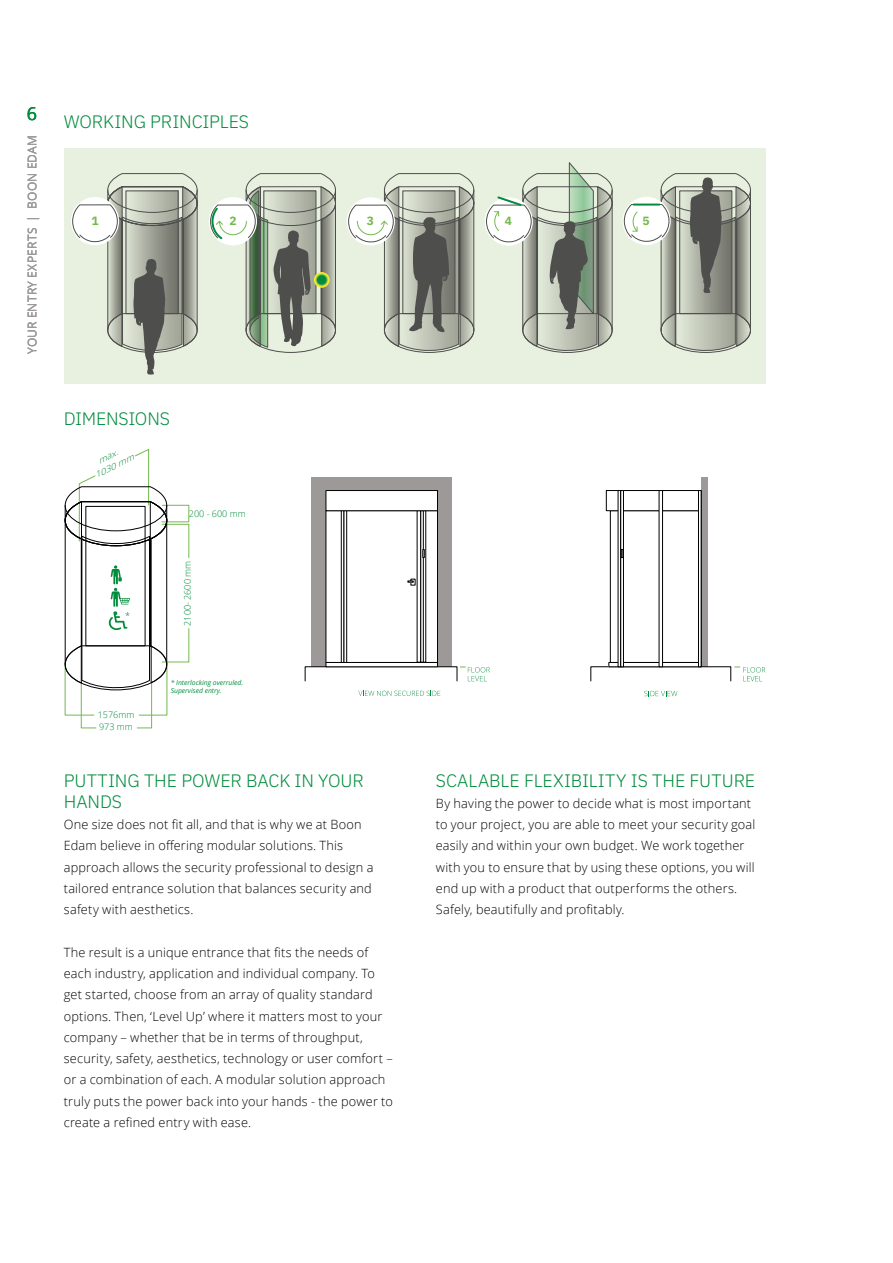
<style>
.page{position:relative;width:893px;height:1263px;background:#fff}
.page>*{position:absolute;margin:0;border:0;box-sizing:border-box;transform-origin:0 0}
.t1{font:300 18px/21.3px "IBM Plex Sans";letter-spacing:-.005em;color:#008c3c}
.t2{font:18px "Open Sans";color:#008c3c}
.t3{font:300 12.75px/21.3px "Open Sans";letter-spacing:.015em;color:#000}
.t4{font:12px "Open Sans";letter-spacing:.02em;color:#9c9998}
.t5{font:700 12px "IBM Plex Sans";color:#75b94e}
.t6{font:300 9px "Open Sans";color:#008c3c}
.t7{font:italic 300 8.25px "Open Sans";color:#008c3c;scale:1.2 1}
.t8{font:italic 6.75px/8.1px "Open Sans";color:#008c3c}
</style>
<div class="page">
<div style="left:64px;top:149px;width:701px;height:235px;background:#e8f1df"></div>
<hr style="left:197px;top:190px;width:1px;height:140px;background:#4e4e4d">
<hr style="left:474px;top:190px;width:1px;height:140px;background:#4e4e4d">
<hr style="left:612px;top:190px;width:1px;height:140px;background:#4e4e4d">
<svg style="left:210px;top:173px;width:126px;height:180px"></svg>
<svg style="left:348px;top:173px;width:126px;height:180px"></svg>
<svg style="left:485px;top:162px;width:127px;height:191px"></svg>
<svg style="left:72px;top:173px;width:125px;height:202px"></svg>
<svg style="left:623px;top:173px;width:128px;height:180px"></svg>
<svg style="left:65px;top:449px;width:124px;height:279px"></svg>
<div style="left:312px;top:477px;width:140px;height:190px;background:#9c9998"></div>
<div style="left:326px;top:511px;width:111px;height:151px;background:#fff"></div>
<div style="left:326px;top:510px;width:112px;height:153px;border:1px solid #000"></div>
<div style="left:305px;top:666px;width:152px;height:15px;background:#fff"></div>
<div style="left:326px;top:662px;width:111px;height:5px;background:#fff"></div>
<div style="left:326px;top:662px;width:112px;height:5px;border:1px solid #000"></div>
<div style="left:341px;top:510px;width:3px;height:153px;border:1px solid #000"></div>
<div style="left:344px;top:510px;width:3px;height:153px;border:1px solid #000"></div>
<div style="left:420px;top:510px;width:4px;height:152px;border:1px solid #000"></div>
<div style="left:417px;top:510px;width:4px;height:152px;border:1px solid #000"></div>
<svg style="left:407px;top:579px;width:8px;height:6px"></svg>
<div style="left:326px;top:490px;width:111px;height:21px;background:#fff"></div>
<div style="left:326px;top:490px;width:112px;height:21px;border:1px solid #000"></div>
<svg style="left:422px;top:549px;width:3px;height:9px"></svg>
<div style="left:701px;top:477px;width:7px;height:190px;background:#9c9998"></div>
<div style="left:610px;top:510px;width:91px;height:153px;border:1px solid #000"></div>
<div style="left:590px;top:666px;width:141px;height:15px;background:#fff"></div>
<div style="left:606px;top:490px;width:95px;height:21px;border:1px solid #000"></div>
<div style="left:608px;top:662px;width:93px;height:5px;border:1px solid #000"></div>
<div style="left:620px;top:490px;width:4px;height:177px;border:1px solid #000"></div>
<div style="left:698px;top:490px;width:3px;height:177px;border:1px solid #000"></div>
<div style="left:659px;top:490px;width:4px;height:177px;border:1px solid #000"></div>
<svg style="left:621px;top:549px;width:2px;height:9px"></svg>
<svg style="left:358px;top:691px;width:82px;height:5px"></svg>
<svg style="left:644px;top:691px;width:33px;height:5px"></svg>
<svg style="left:460px;top:667px;width:30px;height:14px"></svg>
<svg style="left:734px;top:667px;width:31px;height:14px"></svg>
<h1 class="t2" style="left:27px;top:101px;width:12px">6</h1>
<p class="t4" style="left:24px;top:354px;width:221px;rotate:-90deg">YOUR ENTRY EXPERTS | BOON EDAM</p>
<h1 class="t1" style="left:64px;top:109px;width:187px">WORKING PRINCIPLES</h1>
<p class="t5" style="left:91px;top:211px;width:9px">1</p>
<p class="t5" style="left:229px;top:211px;width:9px">2</p>
<p class="t5" style="left:367px;top:211px;width:9px">3</p>
<p class="t5" style="left:505px;top:211px;width:9px">4</p>
<p class="t5" style="left:642px;top:211px;width:9px">5</p>
<h1 class="t1" style="left:64px;top:407px;width:108px">DIMENSIONS</h1>
<p class="t7" style="left:96px;top:456px;width:19px;rotate:-27deg">max.</p>
<p class="t7" style="left:93px;top:471px;width:37px;rotate:-27deg">1030 mm</p>
<p class="t6" style="left:125px;top:610px;width:6px">*</p>
<p class="t6" style="left:98px;top:709px;width:38px">1576mm</p>
<p class="t6" style="left:99px;top:721px;width:35px">973 mm</p>
<p class="t6" style="left:189px;top:507px;width:58px">200 - 600 mm</p>
<p class="t6" style="left:181px;top:626px;width:66px;rotate:-90deg">2100- 2600 mm</p>
<p class="t8" style="left:171px;top:678px;width:74px">* Interlocking overruled.<br>Supervised entry.</p>
<h1 class="t1" style="left:64px;top:768px;width:301px">PUTTING THE POWER BACK IN YOUR<br>HANDS</h1>
<p class="t3" style="left:64px;top:814px;width:311px">One size does not fit all, and that is why we at Boon Edam believe in offering modular solutions. This approach allows the security professional to design a tailored entrance solution that balances security and safety with aesthetics.</p>
<p class="t3" style="left:64px;top:941px;width:331px">The result is a unique entrance that fits the needs of each industry, application and individual company. To get started, choose from an array of quality standard options. Then, ‘Level Up’ where it matters most to your company – whether that be in terms of throughput, security, safety, aesthetics, technology or user comfort – or a combination of each. A modular solution approach truly puts the power back into your hands - the power to create a refined entry with ease.</p>
<h1 class="t1" style="left:436px;top:768px;width:321px">SCALABLE FLEXIBILITY IS THE FUTURE</h1>
<p class="t3" style="left:436px;top:792px;width:321px">By having the power to decide what is most important to your project, you are able to meet your security goal easily and within your own budget. We work together with you to ensure that by using these options, you will end up with a product that outperforms the others.<br>Safely, beautifully and profitably.</p>
</div>
